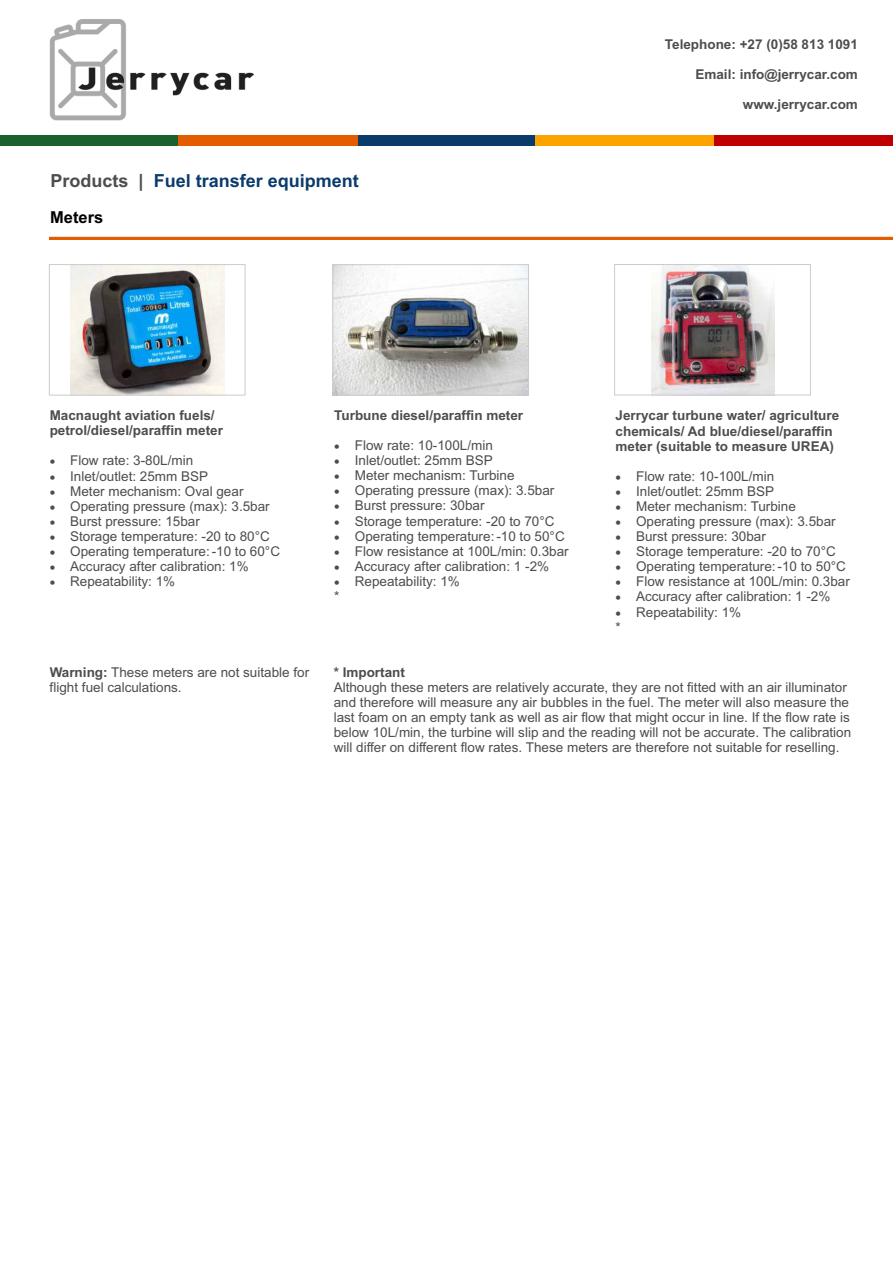
<style>
.page{position:relative;width:893px;height:1263px;background:#fff}
.page>*{position:absolute;margin:0;border:0;box-sizing:border-box;transform-origin:0 0}
.t1{font:700 18px "Arial";color:#0a3b6b}
.t2{font:700 16.5px "Arial";color:#000}
.t3{font:13.5px/15.1px "Arial";color:#4d4d4d}
.t4{font:700 13.5px/15.1px "Arial";color:#4d4d4d}
.s1{color:#4d4d4d}
.s2{font-weight:700}
</style>
<div class="page">
<img style="left:70px;top:266px;width:154px;height:127px">
<div style="left:49px;top:264px;width:197px;height:131px;border:1px solid #ccc"></div>
<img style="left:334px;top:266px;width:193px;height:128px">
<div style="left:332px;top:264px;width:197px;height:132px;border:1px solid #ccc"></div>
<img style="left:651px;top:266px;width:123px;height:127px">
<div style="left:614px;top:264px;width:197px;height:131px;border:1px solid #ccc"></div>
<img style="left:49px;top:19px;width:205px;height:102px">
<div style="left:358px;top:135px;width:177px;height:11px;background:#0a3b6b"></div>
<div style="left:535px;top:135px;width:180px;height:11px;background:#fca300"></div>
<div style="left:715px;top:135px;width:178px;height:11px;background:#bf0000"></div>
<div style="left:0;top:135px;width:178px;height:11px;background:#1a612e"></div>
<div style="left:178px;top:135px;width:180px;height:11px;background:#e35c00"></div>
<hr style="left:49px;top:237px;width:844px;height:3px;background:#e35c00">
<h1 class="t1" style="left:51px;top:174px;width:310px"><span class="s1">Products |</span> Fuel transfer equipment</h1>
<p class="t2" style="left:50px;top:211px;width:55px">Meters</p>
<p class="t4" style="left:665px;top:38px;width:194px">Telephone: +27 (0)58 813 1091</p>
<p class="t4" style="left:695px;top:68px;width:164px">Email: info@jerrycar.com</p>
<p class="t4" style="left:743px;top:98px;width:117px">www.jerrycar.com</p>
<p class="t4" style="left:50px;top:409px;width:175px">Macnaught aviation fuels/ petrol/diesel/paraffin meter</p>
<p class="t3" style="left:50px;top:454px;width:145px">• Flow rate: 3-80L/min</p>
<p class="t3" style="left:50px;top:469px;width:160px">• Inlet/outlet: 25mm BSP</p>
<p class="t3" style="left:50px;top:484px;width:195px">• Meter mechanism: Oval gear</p>
<p class="t3" style="left:50px;top:500px;width:222px">• Operating pressure (max): 3.5bar</p>
<p class="t3" style="left:50px;top:515px;width:152px">• Burst pressure: 15bar</p>
<p class="t3" style="left:50px;top:530px;width:222px">• Storage temperature: -20 to 80°C</p>
<p class="t3" style="left:50px;top:545px;width:232px">• Operating temperature:-10 to 60°C</p>
<p class="t3" style="left:50px;top:560px;width:201px">• Accuracy after calibration: 1%</p>
<p class="t3" style="left:50px;top:575px;width:127px">• Repeatability: 1%</p>
<p class="t4" style="left:334px;top:409px;width:190px">Turbune diesel/paraffin meter</p>
<p class="t3" style="left:334px;top:439px;width:160px">• Flow rate: 10-100L/min</p>
<p class="t3" style="left:334px;top:454px;width:160px">• Inlet/outlet: 25mm BSP</p>
<p class="t3" style="left:334px;top:469px;width:182px">• Meter mechanism: Turbine</p>
<p class="t3" style="left:334px;top:484px;width:222px">• Operating pressure (max): 3.5bar</p>
<p class="t3" style="left:334px;top:499px;width:152px">• Burst pressure: 30bar</p>
<p class="t3" style="left:334px;top:514px;width:222px">• Storage temperature: -20 to 70°C</p>
<p class="t3" style="left:334px;top:530px;width:232px">• Operating temperature:-10 to 50°C</p>
<p class="t3" style="left:334px;top:545px;width:236px">• Flow resistance at 100L/min: 0.3bar</p>
<p class="t3" style="left:334px;top:560px;width:216px">• Accuracy after calibration: 1 -2%</p>
<p class="t3" style="left:334px;top:575px;width:127px">• Repeatability: 1% *</p>
<p class="t4" style="left:616px;top:409px;width:225px">Jerrycar turbune water/ agriculture chemicals/ Ad blue/diesel/paraffin meter (suitable to measure UREA)</p>
<p class="t3" style="left:616px;top:470px;width:160px">• Flow rate: 10-100L/min</p>
<p class="t3" style="left:616px;top:485px;width:160px">• Inlet/outlet: 25mm BSP</p>
<p class="t3" style="left:616px;top:500px;width:182px">• Meter mechanism: Turbine</p>
<p class="t3" style="left:616px;top:515px;width:222px">• Operating pressure (max): 3.5bar</p>
<p class="t3" style="left:616px;top:530px;width:152px">• Burst pressure: 30bar</p>
<p class="t3" style="left:616px;top:545px;width:222px">• Storage temperature: -20 to 70°C</p>
<p class="t3" style="left:616px;top:560px;width:232px">• Operating temperature:-10 to 50°C</p>
<p class="t3" style="left:616px;top:575px;width:236px">• Flow resistance at 100L/min: 0.3bar</p>
<p class="t3" style="left:616px;top:590px;width:216px">• Accuracy after calibration: 1 -2%</p>
<p class="t3" style="left:616px;top:605px;width:127px">• Repeatability: 1% *</p>
<p class="t3" style="left:50px;top:665px;width:261px"><span class="s2">Warning:</span> These meters are not suitable for flight fuel calculations.</p>
<p class="t4" style="left:334px;top:666px;width:73px">* Important</p>
<p class="t3" style="left:334px;top:681px;width:519px">Although these meters are relatively accurate, they are not fitted with an air illuminator and therefore will measure any air bubbles in the fuel. The meter will also measure the last foam on an empty tank as well as air flow that might occur in line. If the flow rate is below 10L/min, the turbine will slip and the reading will not be accurate. The calibration will differ on different flow rates. These meters are therefore not suitable for reselling.</p>
</div>
